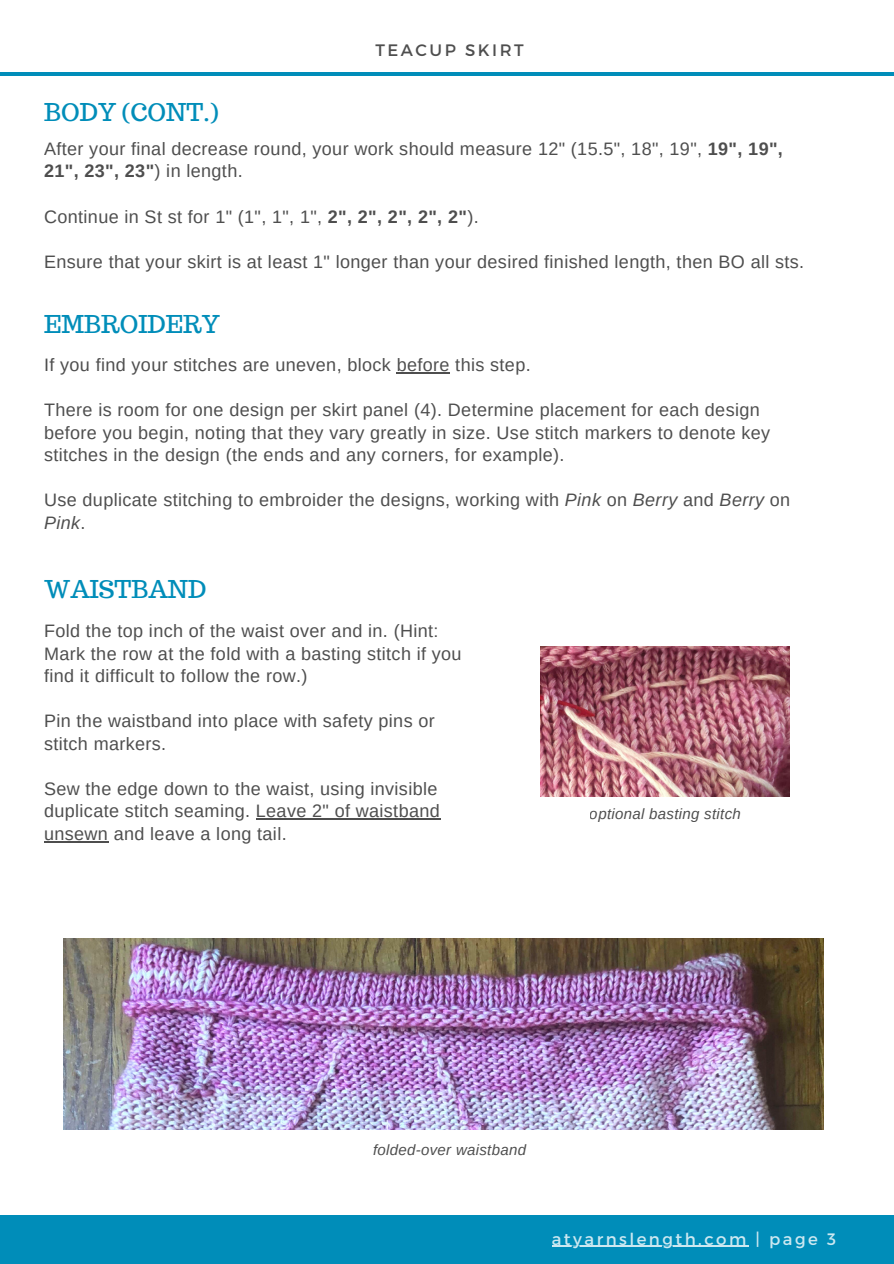
<style>
.page{position:relative;width:894px;height:1264px;background:#fff}
.page>*{position:absolute;margin:0;border:0;box-sizing:border-box;transform-origin:0 0}
.t1{font:24px "Trocchi";color:#008db9}
.t2{font:18px/22.5px "Arimo";letter-spacing:.02em;color:#222}
.t3{font:16.5px "Montserrat";letter-spacing:.15em;color:#fff}
.t4{font:16.5px "Montserrat";letter-spacing:.15em;color:#222}
.t5{font:italic 15px "Arimo";letter-spacing:.02em;color:#222}
.s1{font-weight:700}
.s2{font-style:italic}
</style>
<div class="page">
<div style="left:0;top:1215px;width:893px;height:48px;background:#008db9"></div>
<hr style="left:0;top:72px;width:893px;height:4px;background:#008db9">
<img style="left:540px;top:646px;width:249px;height:150px">
<img style="left:63px;top:938px;width:760px;height:191px">
<hr style="left:396px;top:372px;width:54px;height:1px;background:#222">
<hr style="left:256px;top:818px;width:184px;height:1px;background:#222">
<hr style="left:44px;top:841px;width:64px;height:1px;background:#222">
<hr style="left:551px;top:1245px;width:197px;height:1px;background:#fff">
<p class="t1" style="left:44px;top:96px;width:176px">BODY (CONT.)</p>
<p class="t4" style="left:375px;top:40px;width:150px">TEACUP SKIRT</p>
<p class="t2" style="left:44px;top:137px;width:740px">After your final decrease round, your work should measure 12" (15.5", 18", 19", <span class="s1">19", 19",<br>21", 23", 23"</span>) in length.</p>
<p class="t2" style="left:44px;top:205px;width:436px">Continue in St st for 1" (1", 1", 1", <span class="s1">2", 2", 2", 2", 2"</span>).</p>
<p class="t2" style="left:44px;top:250px;width:761px">Ensure that your skirt is at least 1" longer than your desired finished length, then BO all sts.</p>
<p class="t1" style="left:44px;top:308px;width:177px">EMBROIDERY</p>
<p class="t2" style="left:44px;top:354px;width:488px">If you find your stitches are uneven, block before this step.</p>
<p class="t2" style="left:44px;top:399px;width:727px">There is room for one design per skirt panel (4). Determine placement for each design before you begin, noting that they vary greatly in size. Use stitch markers to denote key stitches in the design (the ends and any corners, for example).</p>
<p class="t2" style="left:44px;top:489px;width:747px">Use duplicate stitching to embroider the designs, working with <span class="s2">Pink</span> on <span class="s2">Berry</span> and <span class="s2">Berry</span> on<br><span class="s2">Pink</span>.</p>
<p class="t1" style="left:44px;top:574px;width:164px">WAISTBAND</p>
<p class="t2" style="left:44px;top:619px;width:419px">Fold the top inch of the waist over and in. (Hint:<br>Mark the row at the fold with a basting stitch if you find it difficult to follow the row.)</p>
<p class="t2" style="left:44px;top:709px;width:392px">Pin the waistband into place with safety pins or stitch markers.</p>
<p class="t2" style="left:44px;top:777px;width:397px">Sew the edge down to the waist, using invisible duplicate stitch seaming. Leave 2" of waistband unsewn and leave a long tail.</p>
<p class="t5" style="left:589px;top:805px;width:152px">optional basting stitch</p>
<p class="t5" style="left:373px;top:1141px;width:154px">folded-over waistband</p>
<p class="t3" style="left:551px;top:1228px;width:286px">atyarnslength.com | page 3</p>
</div>
